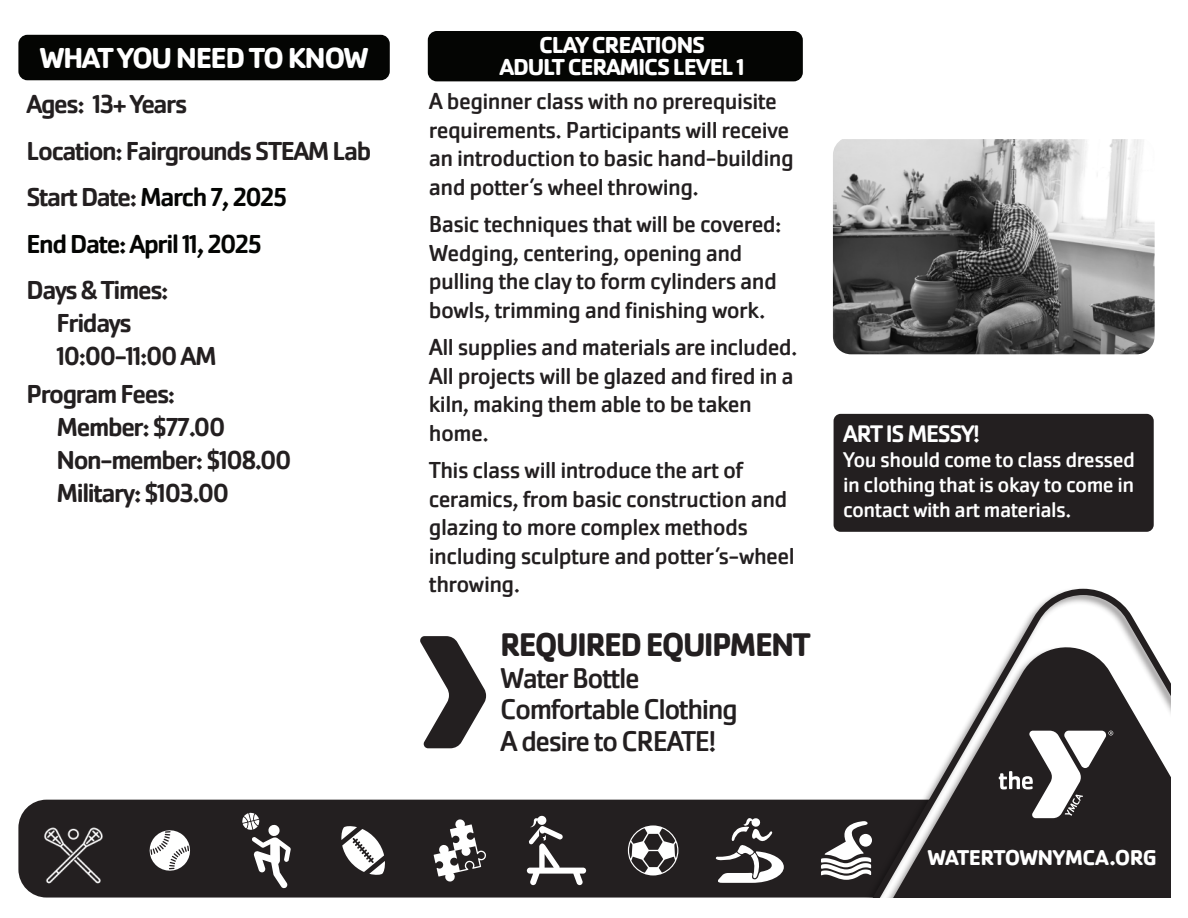
<style>
.page{position:relative;width:1188px;height:918px;background:#fff}
.page>*{position:absolute;margin:0;border:0;box-sizing:border-box;transform-origin:0 0}
.t1{font:700 34.05px "Cachet Pro";letter-spacing:-.05em;color:#231f20;scale:.96 1}
.t2{font:700 30px "Cachet Pro";letter-spacing:-.05em;color:#fff}
.t3{font:29.7px/31.8px "Cachet Pro";letter-spacing:-.05em;color:#231f20}
.t4{font:500 27px/33px "Cachet Pro";letter-spacing:-.05em;color:#231f20}
.t5{font:500 24.9px "Cachet Pro";letter-spacing:-.05em;color:#fff}
.t6{font:24px/28.5px "Cachet Pro";letter-spacing:-.025em;color:#231f20}
.t7{font:700 24px/22.5px "Cachet Pro";letter-spacing:-.05em;color:#fff;text-align:center}
.t8{font:22.2px/24.9px "Cachet Pro";letter-spacing:-.025em;color:#fff;text-align:justify}
.t9{font:700 22.2px "Cachet Pro";letter-spacing:-.03em;color:#fff}
.s1{color:#040503}
</style>
<div class="page">
<div style="left:18px;top:800px;width:830px;height:98px;background:#231f20"></div>
<svg style="left:848px;top:589px;width:322px;height:309px"></svg>
<svg style="left:999px;top:731px;width:114px;height:87px"></svg>
<svg style="left:420px;top:636px;width:66px;height:112px"></svg>
<div style="left:18px;top:35px;width:372px;height:45px;background:#040503;border-radius:9px"></div>
<div style="left:428px;top:31px;width:375px;height:50px;background:#040503;border-radius:9px"></div>
<svg style="left:628px;top:825px;width:50px;height:50px"></svg>
<svg style="left:434px;top:819px;width:52px;height:63px"></svg>
<svg style="left:341px;top:826px;width:44px;height:49px"></svg>
<svg style="left:147px;top:828px;width:46px;height:45px"></svg>
<img style="left:35px;top:813px;width:76px;height:75px">
<svg style="left:242px;top:813px;width:49px;height:75px"></svg>
<svg style="left:716px;top:818px;width:68px;height:65px"></svg>
<svg style="left:527px;top:816px;width:59px;height:69px"></svg>
<svg style="left:821px;top:821px;width:50px;height:59px"></svg>
<img style="left:833px;top:139px;width:322px;height:215px">
<div style="left:834px;top:414px;width:320px;height:118px;background:#231f20;border-radius:7px"></div>
<p class="t2" style="left:39px;top:39px;width:331px">WHAT YOU NEED TO KNOW</p>
<p class="t7" style="left:500px;top:34px;width:247px">CLAY CREATIONS<br>ADULT CERAMICS LEVEL 1</p>
<p class="t6" style="left:429px;top:87px;width:366px">A beginner class with no prerequisite requirements. Participants will receive an introduction to basic hand-building and potter’s wheel throwing.</p>
<p class="t6" style="left:429px;top:210px;width:354px">Basic techniques that will be covered:<br>Wedging, centering, opening and pulling the clay to form cylinders and bowls, trimming and finishing work.</p>
<p class="t6" style="left:429px;top:333px;width:370px">All supplies and materials are included.<br>All projects will be glazed and fired in a kiln, making them able to be taken home.</p>
<p class="t6" style="left:429px;top:456px;width:367px">This class will introduce the art of ceramics, from basic construction and glazing to more complex methods including sculpture and potter’s-wheel throwing.</p>
<h1 class="t1" style="left:500px;top:623px;width:325px">REQUIRED EQUIPMENT</h1>
<p class="t3" style="left:500px;top:662px;width:239px">Water Bottle<br>Comfortable Clothing<br>A desire to CREATE!</p>
<p class="t4" style="left:27px;top:81px;width:346px;line-height:46.5px">Ages: 13+ Years<br>Location: Fairgrounds STEAM Lab<br>Start Date: <span class="s1">March 7, 2025<br>End Date: April 11, 2025</span></p>
<p class="t4" style="left:57px;top:274px;width:162px;text-indent:-30px">Days &amp; Times:<br>Fridays<br>10:00-11:00 AM</p>
<p class="t4" style="left:57px;top:377px;width:236px;text-indent:-30px">Program Fees:<br>Member: $77.00<br>Non-member: $108.00<br>Military: $103.00</p>
<p class="t5" style="left:843px;top:419px;width:139px">ART IS MESSY!</p>
<p class="t8" style="left:843px;top:447px;width:293px">You should come to class dressed in clothing that is okay to come in contact with art materials.</p>
<p class="t9" style="left:927px;top:844px;width:231px">WATERTOWNYMCA.ORG</p>
</div>
